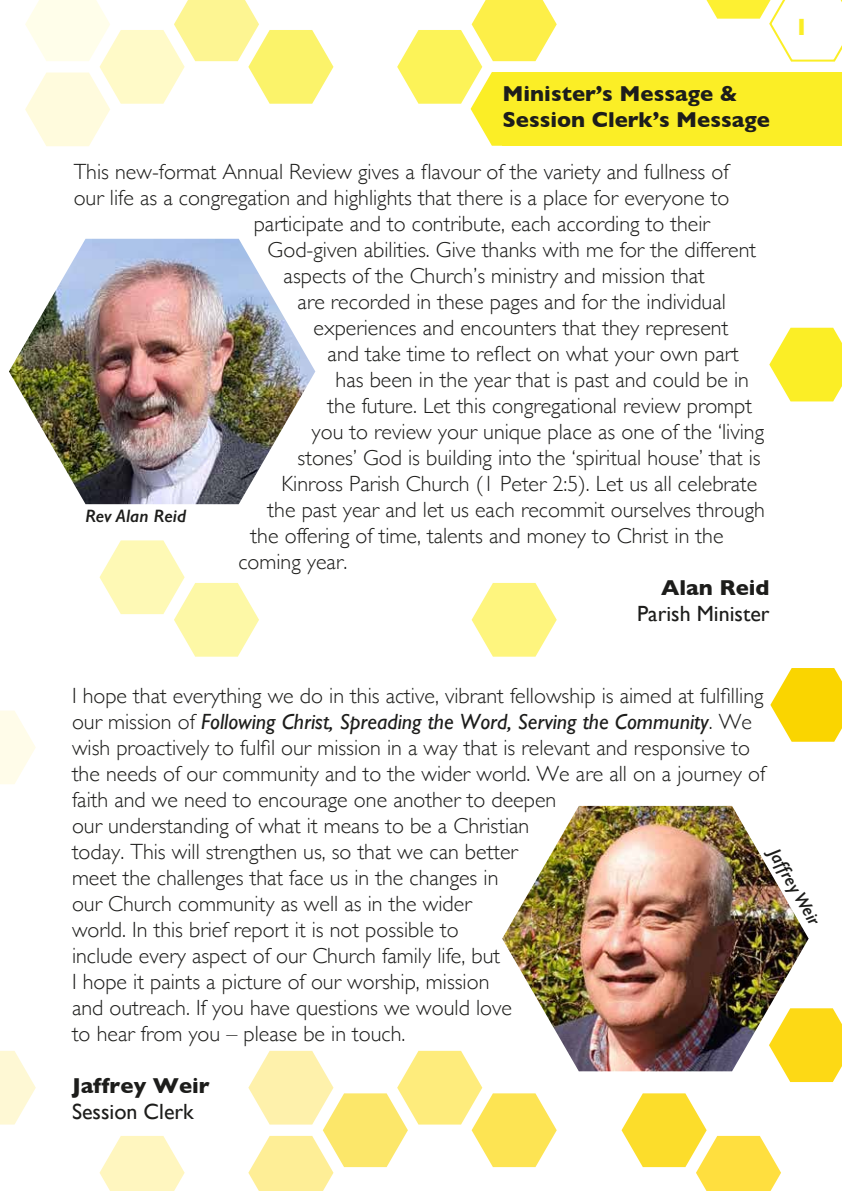
<style>
.page{position:relative;width:842px;height:1191px;background:#fff}
.page>*{position:absolute;margin:0;border:0;box-sizing:border-box;transform-origin:0 0}
.t1{font:700 24px "Gill Sans";color:#fbee26}
.t2{font:300 22px/26px "Gill Sans";color:#1d1d1b}
.t3{font:700 22px/26px "Gill Sans";color:#1d1d1b}
.t4{font:22px "Gill Sans";color:#1d1d1b}
.t5{font:italic 600 18px "Gill Sans";color:#1d1d1b}
.s1{font-weight:400;font-style:italic}
</style>
<div class="page">
<img style="left:9px;top:239px;width:306px;height:265px">
<img style="left:502px;top:806px;width:307px;height:265px">
<svg style="left:25px;top:0;width:308px;height:146px"></svg>
<svg style="left:100px;top:540px;width:159px;height:116px"></svg>
<svg style="left:472px;top:583px;width:85px;height:73px"></svg>
<svg style="left:0;top:711px;width:36px;height:73px"></svg>
<svg style="left:0;top:1051px;width:36px;height:73px"></svg>
<svg style="left:100px;top:1136px;width:85px;height:55px"></svg>
<svg style="left:248px;top:1050px;width:309px;height:141px"></svg>
<svg style="left:769px;top:328px;width:73px;height:73px"></svg>
<svg style="left:770px;top:668px;width:72px;height:73px"></svg>
<svg style="left:769px;top:1008px;width:73px;height:74px"></svg>
<svg style="left:621px;top:1093px;width:160px;height:98px"></svg>
<svg style="left:706px;top:0;width:136px;height:62px"></svg>
<div style="left:502px;top:72px;width:340px;height:74px;background:#fbee26"></div>
<svg style="left:397px;top:0;width:160px;height:146px"></svg>
<p class="t3" style="left:502px;top:80px;width:269px">Minister’s Message &amp;<br>Session Clerk’s Message</p>
<p class="t2" style="left:74px;top:158px;width:656px">This new-format Annual Review gives a flavour of the variety and fullness of</p>
<p class="t2" style="left:74px;top:184px;width:657px">our life as a congregation and highlights that there is a place for everyone to</p>
<p class="t2" style="left:254px;top:210px;width:458px">participate and to contribute, each according to their</p>
<p class="t5" style="left:85px;top:505px;width:103px">Rev Alan Reid</p>
<p class="t2" style="left:284px;top:235px;width:474px;text-indent:-16px">God-given abilities. Give thanks with me for the different aspects of the Church’s ministry and mission that</p>
<p class="t2" style="left:298px;top:287px;width:430px">are recorded in these pages and for the individual</p>
<p class="t2" style="left:314px;top:313px;width:416px">experiences and encounters that they represent</p>
<p class="t2" style="left:328px;top:339px;width:413px">and take time to reflect on what your own part</p>
<p class="t2" style="left:336px;top:365px;width:415px">has been in the year that is past and could be in</p>
<p class="t2" style="left:328px;top:391px;width:426px">the future. Let this congregational review prompt</p>
<p class="t2" style="left:312px;top:417px;width:454px">you to review your unique place as one of the ‘living</p>
<p class="t2" style="left:298px;top:443px;width:465px">stones’ God is building into the ‘spiritual house’ that is</p>
<p class="t2" style="left:282px;top:469px;width:477px">Kinross Parish Church (1 Peter 2:5). Let us all celebrate</p>
<p class="t2" style="left:268px;top:495px;width:499px">the past year and let us each recommit ourselves through</p>
<p class="t2" style="left:251px;top:521px;width:474px">the offering of time, talents and money to Christ in the</p>
<p class="t2" style="left:238px;top:547px;width:110px">coming year.</p>
<p class="t3" style="left:661px;top:574px;width:110px">Alan Reid</p>
<p class="t4" style="left:637px;top:600px;width:134px">Parish Minister</p>
<p class="t1" style="left:795px;top:8px;width:16px">1</p>
<p class="t2" style="left:72px;top:681px;width:695px">I hope that everything we do in this active, vibrant fellowship is aimed at fulfilling our mission of <span class="s1">Following Christ, Spreading the Word, Serving the Community</span>. We wish proactively to fulfil our mission in a way that is relevant and responsive to the needs of our community and to the wider world. We are all on a journey of faith and we need to encourage one another to deepen<br>our understanding of what it means to be a Christian<br>today. This will strengthen us, so that we can better<br>meet the challenges that face us in the changes in<br>our Church community as well as in the wider<br>world. In this brief report it is not possible to<br>include every aspect of our Church family life, but<br>I hope it paints a picture of our worship, mission<br>and outreach. If you have questions we would love<br>to hear from you – please be in touch.</p>
<p class="t3" style="left:72px;top:1072px;width:139px">Jaffrey Weir</p>
<p class="t4" style="left:72px;top:1098px;width:123px">Session Clerk</p>
<p class="t5" style="left:783px;top:844px;width:87px;rotate:60deg">Jaffrey Weir</p>
</div>
